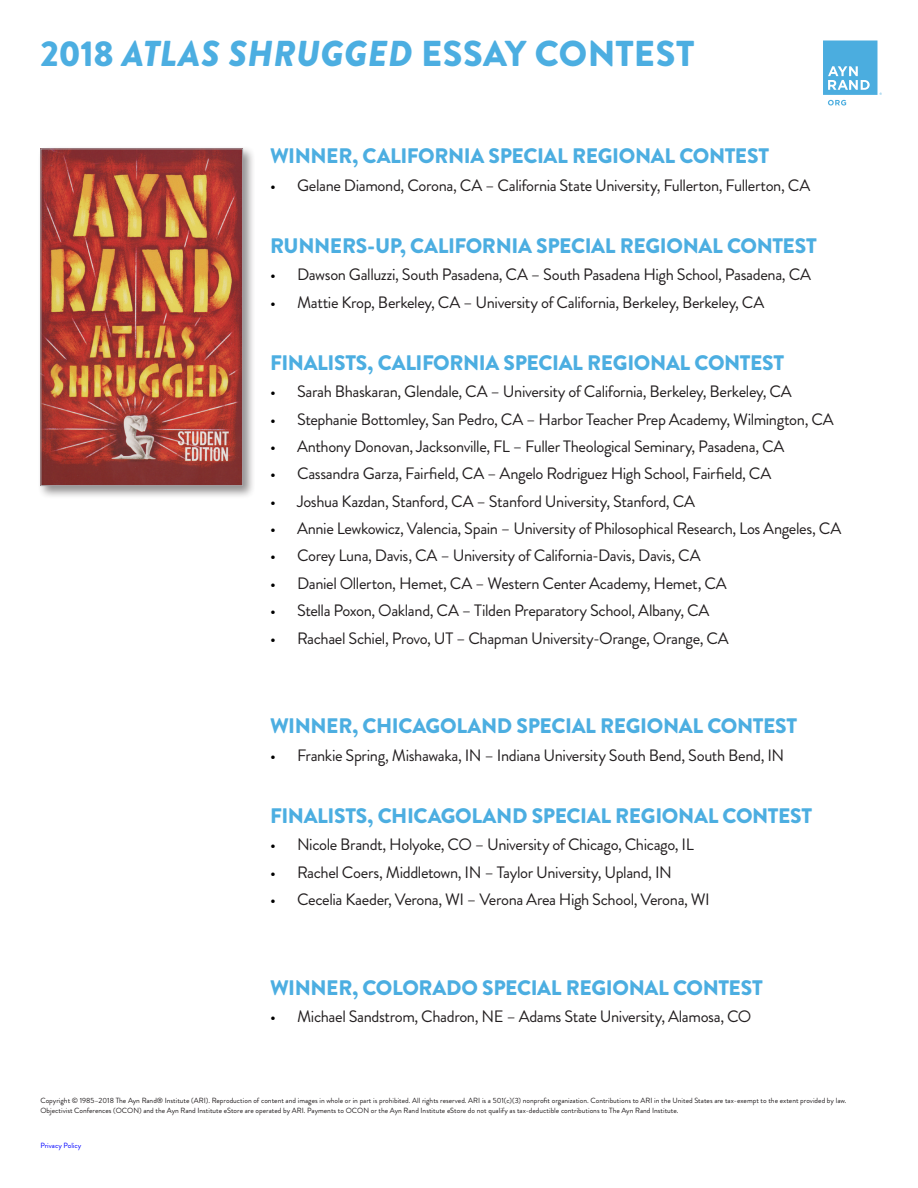
<style>
.page{position:relative;width:918px;height:1188px;background:#fff}
.page>*{position:absolute;margin:0;border:0;box-sizing:border-box;transform-origin:0 0}
.t1{font:900 36px "Brandon Grotesque";color:#4caee1}
._02_HEADING{font:900 21px "Brandon Grotesque";letter-spacing:-.015em;color:#4caee1}
.List_Paragraph{font:16.5px "Brandon Grotesque";letter-spacing:-.025em;color:#231f20}
.t2{font:7.5px/10.5px "Brandon Grotesque";color:#231f20}
.t3{font:7.5px "Brandon Grotesque";color:#00f}
.s1{font-style:italic}
.s2{color:#000}
</style>
<div class="page">
<div style="left:37px;top:145px;width:219px;height:354px;background:#231f20;opacity:.5"></div>
<img style="left:42px;top:150px;width:199px;height:334px">
<div style="left:40px;top:148px;width:203px;height:338px;border:1px solid #a8a9ad"></div>
<svg style="left:823px;top:41px;width:59px;height:65px"></svg>
<p class="t1" style="left:40px;top:28px;width:655px">2018 <span class="s1">ATLAS SHRUGGED</span> ESSAY CONTEST</p>
<p class="_02_HEADING" style="left:270px;top:141px;width:501px">WINNER, CALIFORNIA SPECIAL REGIONAL CONTEST</p>
<p class="List_Paragraph" style="left:270px;top:174px;width:542px"><span class="s2">•</span> Gelane Diamond, Corona, CA – California State University, Fullerton, Fullerton, CA</p>
<p class="_02_HEADING" style="left:270px;top:231px;width:548px">RUNNERS-UP, CALIFORNIA SPECIAL REGIONAL CONTEST</p>
<p class="List_Paragraph" style="left:270px;top:263px;width:543px"><span class="s2">•</span> Dawson Galluzzi, South Pasadena, CA – South Pasadena High School, Pasadena, CA</p>
<p class="List_Paragraph" style="left:270px;top:291px;width:496px"><span class="s2">•</span> Mattie Krop, Berkeley, CA – University of California, Berkeley, Berkeley, CA</p>
<p class="_02_HEADING" style="left:270px;top:348px;width:516px">FINALISTS, CALIFORNIA SPECIAL REGIONAL CONTEST</p>
<p class="List_Paragraph" style="left:270px;top:380px;width:523px"><span class="s2">•</span> Sarah Bhaskaran, Glendale, CA – University of California, Berkeley, Berkeley, CA</p>
<p class="List_Paragraph" style="left:270px;top:408px;width:565px"><span class="s2">•</span> Stephanie Bottomley, San Pedro, CA – Harbor Teacher Prep Academy, Wilmington, CA</p>
<p class="List_Paragraph" style="left:270px;top:435px;width:516px"><span class="s2">•</span> Anthony Donovan, Jacksonville, FL – Fuller Theological Seminary, Pasadena, CA</p>
<p class="List_Paragraph" style="left:270px;top:462px;width:503px"><span class="s2">•</span> Cassandra Garza, Fairfield, CA – Angelo Rodriguez High School, Fairfield, CA</p>
<p class="List_Paragraph" style="left:270px;top:490px;width:427px"><span class="s2">•</span> Joshua Kazdan, Stanford, CA – Stanford University, Stanford, CA</p>
<p class="List_Paragraph" style="left:270px;top:517px;width:573px"><span class="s2">•</span> Annie Lewkowicz, Valencia, Spain – University of Philosophical Research, Los Angeles, CA</p>
<p class="List_Paragraph" style="left:270px;top:544px;width:432px"><span class="s2">•</span> Corey Luna, Davis, CA – University of California-Davis, Davis, CA</p>
<p class="List_Paragraph" style="left:270px;top:572px;width:458px"><span class="s2">•</span> Daniel Ollerton, Hemet, CA – Western Center Academy, Hemet, CA</p>
<p class="List_Paragraph" style="left:270px;top:599px;width:441px"><span class="s2">•</span> Stella Poxon, Oakland, CA – Tilden Preparatory School, Albany, CA</p>
<p class="List_Paragraph" style="left:270px;top:627px;width:460px"><span class="s2">•</span> Rachael Schiel, Provo, UT – Chapman University-Orange, Orange, CA</p>
<p class="_02_HEADING" style="left:270px;top:711px;width:529px">WINNER, CHICAGOLAND SPECIAL REGIONAL CONTEST</p>
<p class="List_Paragraph" style="left:270px;top:744px;width:516px"><span class="s2">•</span> Frankie Spring, Mishawaka, IN – Indiana University South Bend, South Bend, IN</p>
<p class="_02_HEADING" style="left:270px;top:801px;width:544px">FINALISTS, CHICAGOLAND SPECIAL REGIONAL CONTEST</p>
<p class="List_Paragraph" style="left:270px;top:833px;width:425px"><span class="s2">•</span> Nicole Brandt, Holyoke, CO – University of Chicago, Chicago, IL</p>
<p class="List_Paragraph" style="left:270px;top:861px;width:403px"><span class="s2">•</span> Rachel Coers, Middletown, IN – Taylor University, Upland, IN</p>
<p class="List_Paragraph" style="left:270px;top:888px;width:441px"><span class="s2">•</span> Cecelia Kaeder, Verona, WI – Verona Area High School, Verona, WI</p>
<p class="_02_HEADING" style="left:270px;top:972px;width:494px">WINNER, COLORADO SPECIAL REGIONAL CONTEST</p>
<p class="List_Paragraph" style="left:270px;top:1005px;width:483px"><span class="s2">•</span> Michael Sandstrom, Chadron, NE – Adams State University, Alamosa, CO</p>
<p class="t2" style="left:40px;top:1095px;width:808px">Copyright © 1985–2018 The Ayn Rand® Institute (ARI). Reproduction of content and images in whole or in part is prohibited. All rights reserved. ARI is a 501(c)(3) nonprofit organization. Contributions to ARI in the United States are tax-exempt to the extent provided by law.<br>Objectivist Conferences (OCON) and the Ayn Rand Institute eStore are operated by ARI. Payments to OCON or the Ayn Rand Institute eStore do not qualify as tax-deductible contributions to The Ayn Rand Institute.</p>
<p class="t3" style="left:40px;top:1140px;width:42px">Privacy Policy</p>
</div>
